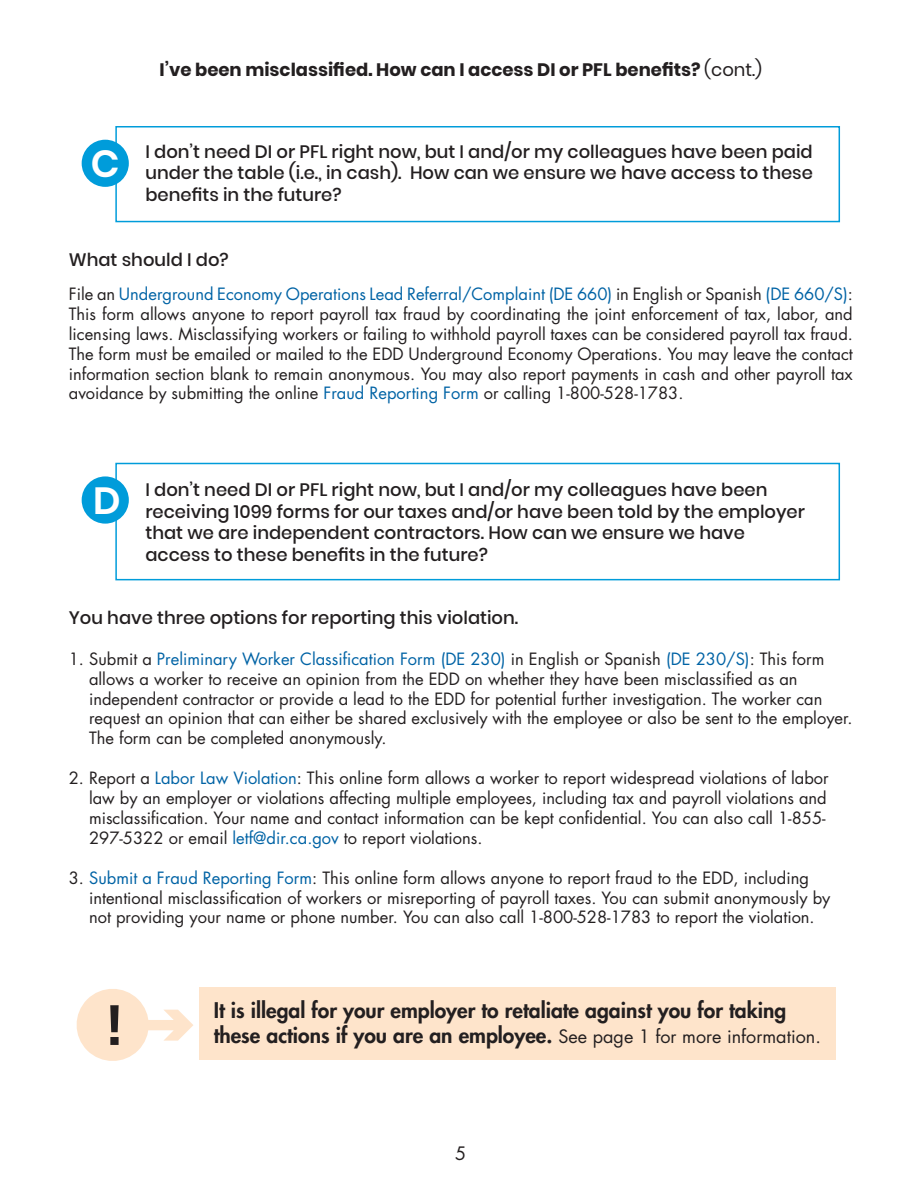
<style>
.page{position:relative;width:918px;height:1188px;background:#fff}
.page>*{position:absolute;margin:0;border:0;box-sizing:border-box;transform-origin:0 0}
.t1{font:600 54px "Poppins";color:#231f20}
.t2{font:600 37.8px "Poppins";color:#fff}
.t3{font:800 21px "Futura Std";color:#231f20}
.t4{font:500 18px/21.6px "Poppins";color:#231f20;text-align:justify}
.t5{font:700 18px "Poppins";color:#231f20}
.t6{font:18px "Futura Std";color:#231f20}
.t7{font:16.5px/19.8px "Futura Std";color:#231f20}
.s1{font-weight:400}
.s2{color:#0063a5}
.s3{font-weight:400;font-size:18px}
</style>
<div class="page">
<svg style="left:115px;top:126px;width:726px;height:97px"></svg>
<div style="left:82px;top:140px;width:47px;height:47px;background:#009cda;border-radius:50%"></div>
<svg style="left:115px;top:462px;width:726px;height:119px"></svg>
<div style="left:82px;top:476px;width:47px;height:48px;background:#009cda;border-radius:50%"></div>
<div style="left:199px;top:987px;width:637px;height:73px;background:#fee4cb"></div>
<svg style="left:76px;top:989px;width:117px;height:72px"></svg>
<p class="t5" style="left:159px;top:59px;width:604px">I’ve been misclassified. How can I access DI or PFL benefits? <span class="s1">(cont.)</span></p>
<h2 class="t2" style="left:91px;top:142px;width:30px">C</h2>
<p class="t4" style="left:145px;top:141px;width:669px">I don’t need DI or PFL right now, but I and/or my colleagues have been paid under the table (i.e., in cash). How can we ensure we have access to these benefits in the future?</p>
<p class="t4" style="left:69px;top:249px;width:161px">What should I do?</p>
<p class="t7" style="left:69px;top:285px;width:786px;text-align:justify">File an <span class="s2">Underground Economy Operations Lead Referral/Complaint (DE 660)</span> in English or Spanish <span class="s2">(DE 660/S)</span>:<br>This form allows anyone to report payroll tax fraud by coordinating the joint enforcement of tax, labor, and licensing laws. Misclassifying workers or failing to withhold payroll taxes can be considered payroll tax fraud.<br>The form must be emailed or mailed to the EDD Underground Economy Operations. You may leave the contact information section blank to remain anonymous. You may also report payments in cash and other payroll tax avoidance by submitting the online <span class="s2">Fraud Reporting Form</span> or calling 1-800-528-1783.</p>
<h2 class="t2" style="left:93px;top:479px;width:29px">D</h2>
<p class="t4" style="left:145px;top:479px;width:661px;text-align:left">I don’t need DI or PFL right now, but I and/or my colleagues have been receiving 1099 forms for our taxes and/or have been told by the employer that we are independent contractors. How can we ensure we have access to these benefits in the future?</p>
<p class="t4" style="left:69px;top:607px;width:451px">You have three options for reporting this violation.</p>
<p class="t7" style="left:89px;top:649px;width:765px;text-indent:-20px">1. Submit a <span class="s2">Preliminary Worker Classification Form (DE 230)</span> in English or Spanish <span class="s2">(DE 230/S)</span>: This form allows a worker to receive an opinion from the EDD on whether they have been misclassified as an independent contractor or provide a lead to the EDD for potential further investigation. The worker can request an opinion that can either be shared exclusively with the employee or also be sent to the employer.<br>The form can be completed anonymously.</p>
<p class="t7" style="left:89px;top:768px;width:741px;text-indent:-20px">2. Report a <span class="s2">Labor Law Violation</span>: This online form allows a worker to report widespread violations of labor law by an employer or violations affecting multiple employees, including tax and payroll violations and misclassification. Your name and contact information can be kept confidential. You can also call 1-855- 297-5322 or email <span class="s2">letf@dir.ca.gov</span> to report violations.</p>
<p class="t7" style="left:89px;top:868px;width:743px;text-indent:-20px">3. <span class="s2">Submit a Fraud Reporting Form</span>: This online form allows anyone to report fraud to the EDD, including intentional misclassification of workers or misreporting of payroll taxes. You can submit anonymously by not providing your name or phone number. You can also call 1-800-528-1783 to report the violation.</p>
<h1 class="t1" style="left:105px;top:995px;width:20px">!</h1>
<p class="t3" style="left:214px;top:997px;width:574px">It is illegal for your employer to retaliate against you for taking</p>
<p class="t3" style="left:214px;top:1022px;width:609px">these actions if you are an employee. <span class="s3">See page 1 for more information.</span></p>
<p class="t6" style="left:455px;top:1142px;width:13px">5</p>
</div>
